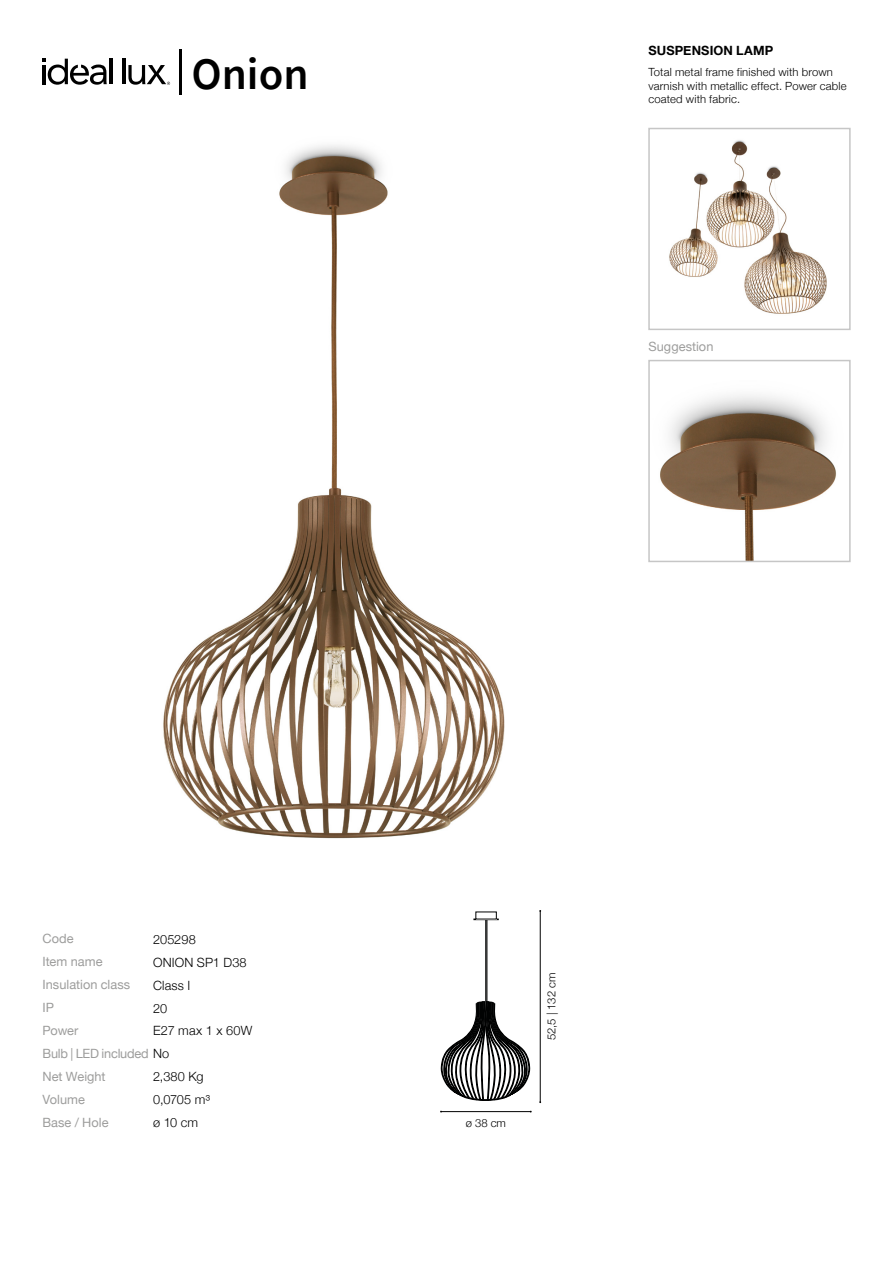
<style>
.page{position:relative;width:893px;height:1263px;background:#fff}
.page>*{position:absolute;margin:0;border:0;box-sizing:border-box;transform-origin:0 0}
.t1{font:600 45px "Source Sans Pro";color:#000}
.t2{font:12.75px/23px "Helvetica Neue";color:#9d9d9c}
.t3{font:300 12.75px/23px "Helvetica Neue";letter-spacing:.01em;color:#000}
.t4{font:12.75px/22.8px "Helvetica Neue";letter-spacing:-.02em;color:#9d9d9c}
.t5{font:700 12.75px "Helvetica Neue";letter-spacing:.01em;color:#000}
.t6{font:300 11.25px/13.5px "Helvetica Neue";letter-spacing:.02em;color:#000}
.s1{font-weight:300;color:#000}
</style>
<div class="page">
<hr style="left:179px;top:49px;width:3px;height:45px;background:#000">
<hr style="left:110px;top:59px;width:3px;height:25px;background:#000">
<hr style="left:122px;top:59px;width:3px;height:25px;background:#000">
<svg style="left:43px;top:59px;width:64px;height:26px"></svg>
<svg style="left:128px;top:65px;width:42px;height:20px"></svg>
<img style="left:163px;top:145px;width:342px;height:694px">
<img style="left:669px;top:140px;width:158px;height:174px">
<div style="left:648px;top:128px;width:203px;height:202px;border:2px solid #c6c6c6"></div>
<img style="left:660px;top:395px;width:176px;height:164px">
<div style="left:648px;top:360px;width:203px;height:202px;border:2px solid #c6c6c6"></div>
<hr style="left:441px;top:1111px;width:90px;height:1px;background:#000">
<hr style="left:540px;top:911px;width:1px;height:191px;background:#000">
<svg style="left:441px;top:997px;width:89px;height:104px"></svg>
<div style="left:486px;top:919px;width:1px;height:83px;border:1px solid #010202"></div>
<svg style="left:474px;top:919px;width:24px;height:1px"></svg>
<h1 class="t1" style="left:191px;top:44px;width:119px">Onion</h1>
<p class="t5" style="left:648px;top:39px;width:126px">SUSPENSION LAMP</p>
<p class="t6" style="left:648px;top:65px;width:200px">Total metal frame finished with brown varnish with metallic effect. Power cable coated with fabric.</p>
<p class="t2" style="left:648px;top:334px;width:66px">Suggestion</p>
<p class="t2" style="left:43px;top:926px;width:89px">Code<br>Item name<br>Insulation class</p>
<p class="t2" style="left:43px;top:995px;width:13px">IP</p>
<p class="t3" style="left:153px;top:927px;width:44px">205298</p>
<p class="t3" style="left:153px;top:950px;width:95px">ONION SP1 D38<br>Class I</p>
<p class="t3" style="left:153px;top:996px;width:16px">20</p>
<p class="t4" style="left:42px;top:1018px;width:128px">Power<br>Bulb | LED included <span class="s1">No</span></p>
<p class="t3" style="left:153px;top:1018px;width:101px">E27 max 1 x 60W</p>
<p class="t2" style="left:42px;top:1064px;width:65px">Net Weight</p>
<p class="t2" style="left:42px;top:1087px;width:68px">Volume<br>Base / Hole</p>
<p class="t3" style="left:153px;top:1064px;width:52px">2,380 Kg</p>
<p class="t3" style="left:153px;top:1087px;width:58px">0,0705 m³ ø 10 cm</p>
<p class="t6" style="left:466px;top:1115px;width:42px">ø 38 cm</p>
<p class="t6" style="left:544px;top:1040px;width:69px;rotate:-90deg">52,5 | 132 cm</p>
</div>
